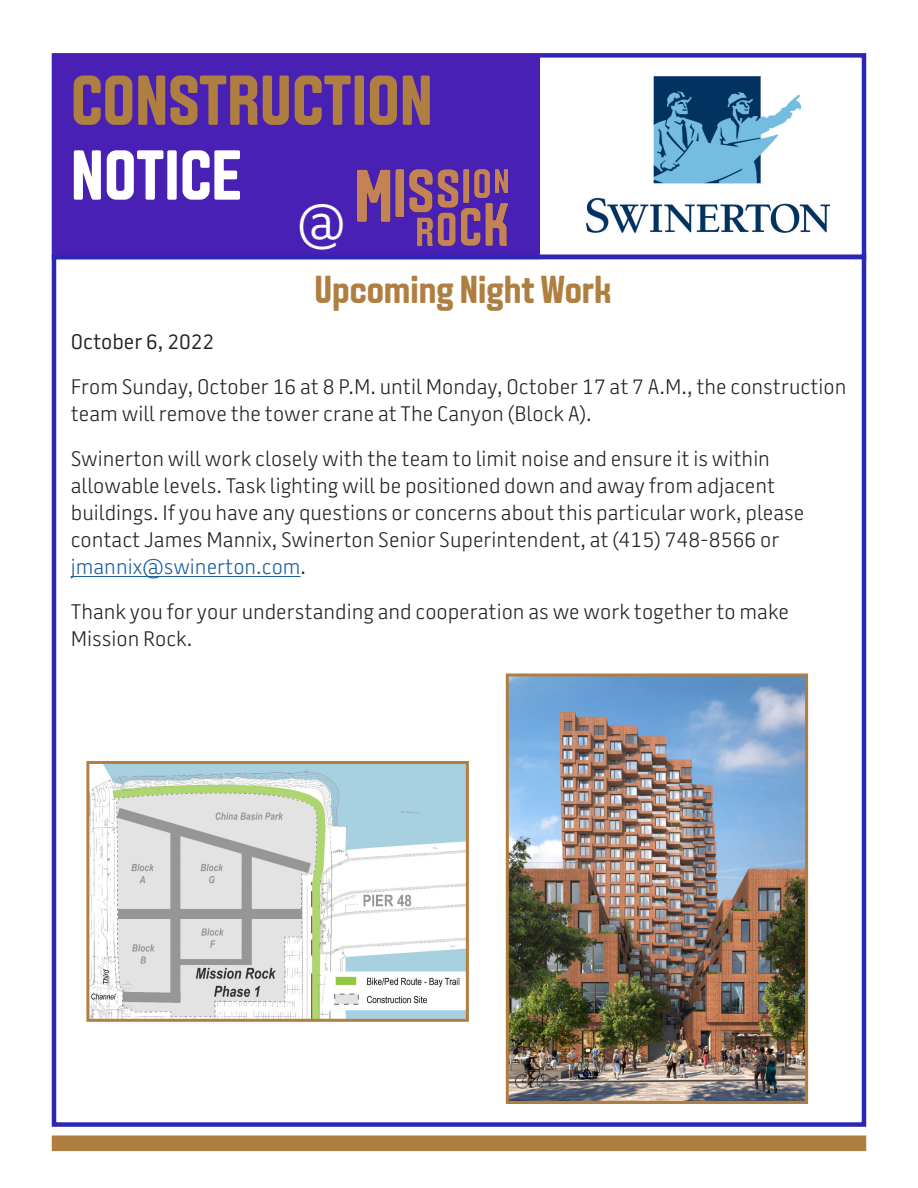
<style>
.page{position:relative;width:918px;height:1188px;background:#fff}
.page>*{position:absolute;margin:0;border:0;box-sizing:border-box;transform-origin:0 0}
.t1{font:70.5px "Aveny TPRO Bold";color:#af7f41}
.t2{font:70.5px "Aveny TPRO Bold";color:#fff}
.t3{font:48px "Battersea SANS";color:#fff}
.t4{font:39px "Aveny TPRO Bold";color:#af7f41}
.t5{font:300 21px/27px "Battersea SANS";color:#231f20}
.t6{font:21px "Battersea SANS";color:#231f20}
.s1{color:#175d9e}
</style>
<div class="page">
<div style="left:52px;top:53px;width:814px;height:206px;border:4px solid #2c28b4"></div>
<div style="left:52px;top:1136px;width:814px;height:15px;background:#af7f41"></div>
<div style="left:52px;top:54px;width:488px;height:205px;background:#4920b4"></div>
<img style="left:358px;top:170px;width:149px;height:76px">
<hr style="left:71px;top:576px;width:230px;height:1px;background:#175d9e">
<img style="left:587px;top:77px;width:243px;height:156px">
<img style="left:90px;top:765px;width:375px;height:253px">
<div style="left:86px;top:761px;width:383px;height:261px;border:3px solid #b47e42"></div>
<img style="left:510px;top:678px;width:294px;height:422px">
<div style="left:506px;top:674px;width:302px;height:430px;border:3px solid #af7e3f"></div>
<div style="left:52px;top:255px;width:814px;height:872px;border:4px solid #2c28b4"></div>
<p class="t1" style="left:71px;top:55px;width:364px">CONSTRUCTION</p>
<p class="t2" style="left:71px;top:130px;width:172px">NOTICE</p>
<p class="t3" style="left:298px;top:190px;width:48px">@</p>
<p class="t4" style="left:314px;top:264px;width:298px">Upcoming Night Work</p>
<p class="t6" style="left:71px;top:327px;width:145px">October 6, 2022</p>
<p class="t5" style="left:71px;top:373px;width:777px">From Sunday, October 16 at 8 P.M. until Monday, October 17 at 7 A.M., the construction team will remove the tower crane at The Canyon (Block A).</p>
<p class="t5" style="left:71px;top:445px;width:735px">Swinerton will work closely with the team to limit noise and ensure it is within allowable levels. Task lighting will be positioned down and away from adjacent buildings. If you have any questions or concerns about this particular work, please contact James Mannix, Swinerton Senior Superintendent, at (415) 748-8566 or <span class="s1">jmannix@swinerton.com</span>.</p>
<p class="t5" style="left:71px;top:598px;width:720px">Thank you for your understanding and cooperation as we work together to make<br>Mission Rock.</p>
</div>
